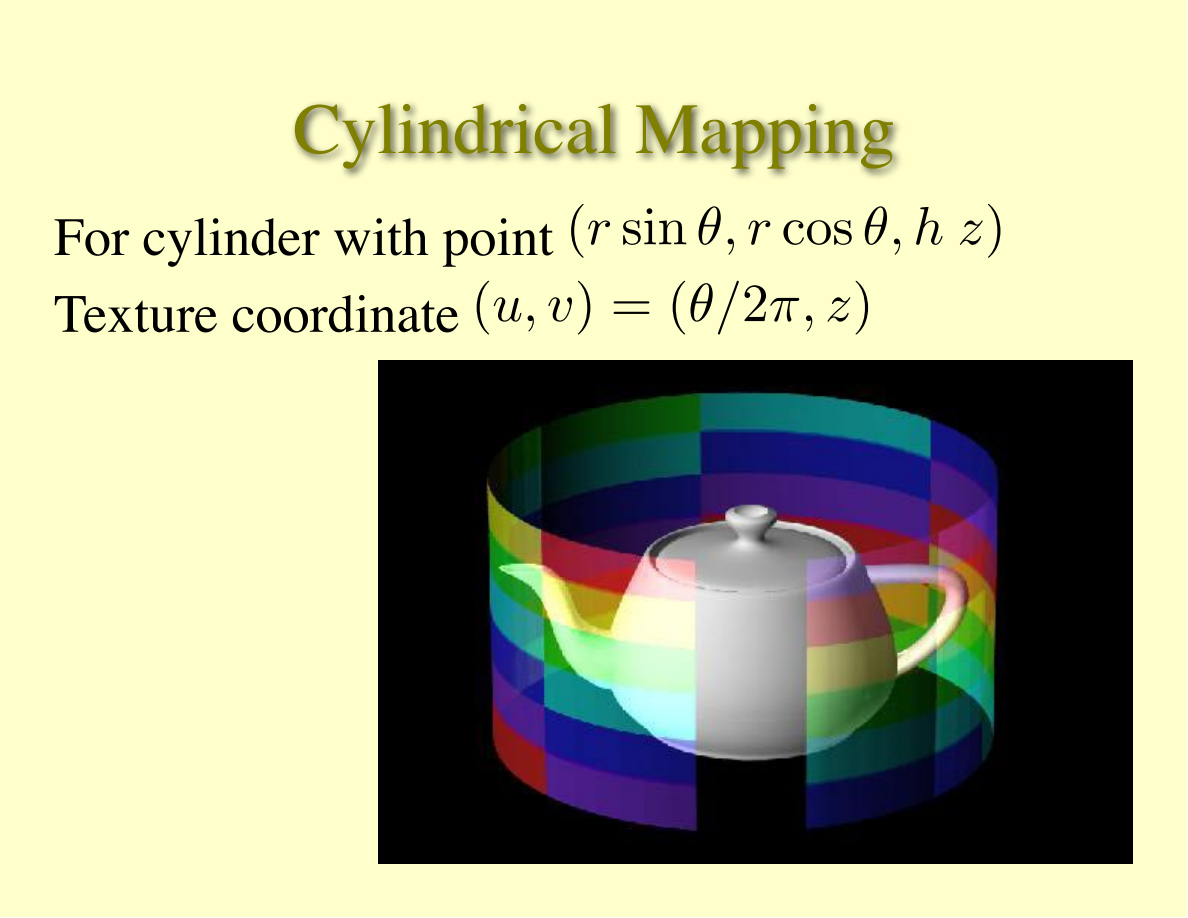
<style>
.page{position:relative;width:1188px;height:918px;background:#fff}
.page>*{position:absolute;margin:0;border:0;box-sizing:border-box;transform-origin:0 0}
.t1{font:72px "Times";color:#808000}
.t2{font:54px "Times";color:#000}
.t3{font:53.85px "CMR10";color:#000}
.t4{font:53.85px "CMMI10";color:#000}
.s1{font-family:"CMMI10"}
.s2{font-family:"CMR10"}
</style>
<div class="page">
<div style="left:1px;top:1px;width:1186px;height:916px;background:#ffc"></div>
<div style="left:288px;top:97px;width:617px;height:84px;background:#000;opacity:.75"></div>
<img style="left:378px;top:360px;width:754px;height:504px">
<p class="t1" style="left:293px;top:83px;width:603px">Cylindrical Mapping</p>
<p class="t2" style="left:54px;top:203px;width:501px">For cylinder with point</p>
<p class="t3" style="left:566px;top:192px;width:442px">(<span class="s1">r</span> sin <span class="s1">θ, r</span> cos <span class="s1">θ, h z</span>)</p>
<p class="t2" style="left:54px;top:280px;width:407px">Texture coordinate</p>
<p class="t4" style="left:471px;top:281px;width:404px"><span class="s2">(</span>u, v<span class="s2">) = (</span>θ/<span class="s2">2</span>π, z<span class="s2">)</span></p>
</div>
